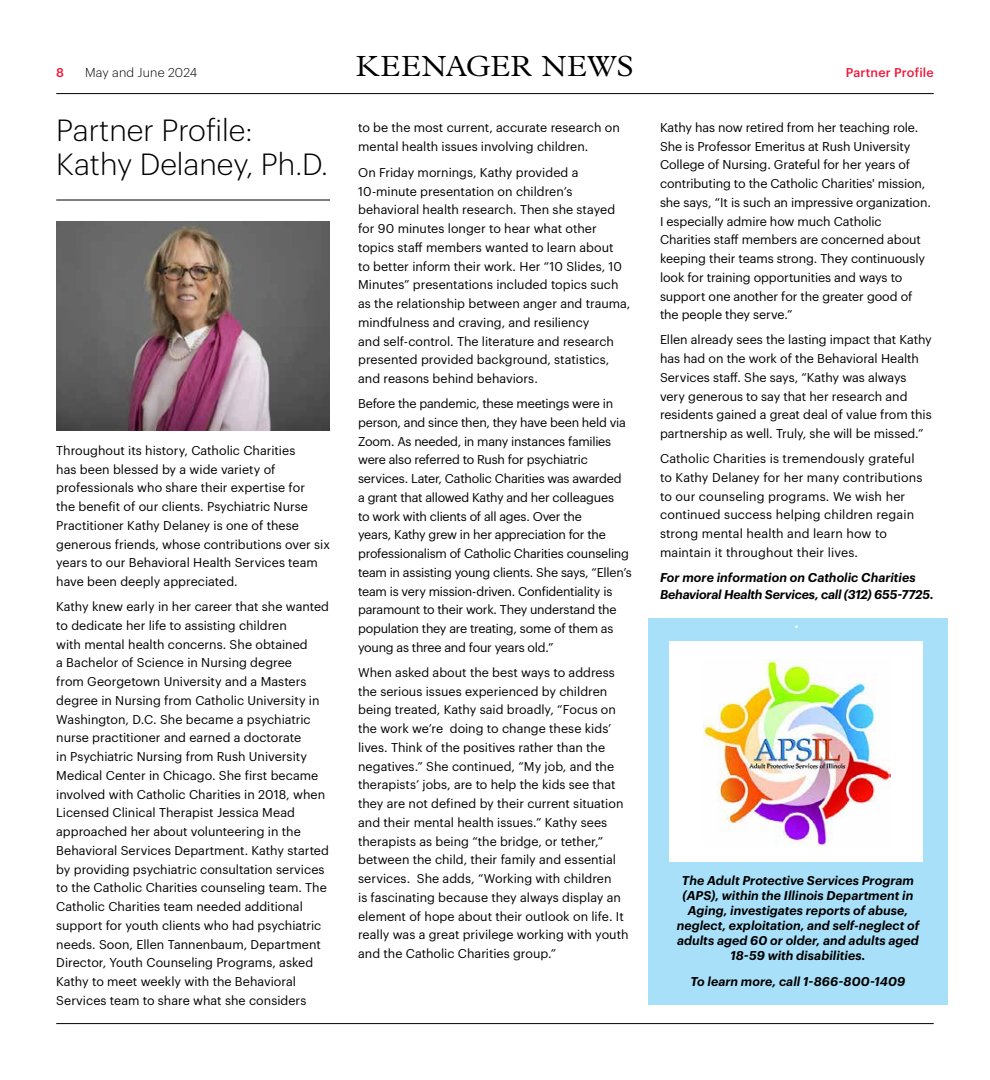
<style>
.page{position:relative;width:990px;height:1080px;background:#fff}
.page>*{position:absolute;margin:0;border:0;box-sizing:border-box;transform-origin:0 0}
.t1{font:300 30px/33.8px "Graphik";color:#000}
.t2{font:300 29.38px "Plantin MT Pro";letter-spacing:.025em;color:#000}
.t3{font:italic 600 15px "Graphik";color:#fff}
.t4{font:12.5px/18.8px "Graphik";color:#000}
.t5{font:12.5px/18.8px "Graphik";letter-spacing:-.02em;color:#000}
.t6{font:italic 600 12.5px/15px "Graphik";letter-spacing:.005em;color:#000}
.t7{font:500 12.5px "Graphik";letter-spacing:.015em;color:#ed1a3c}
.t8{font:300 12.5px "Graphik";letter-spacing:.015em;color:#000}
</style>
<div class="page">
<div style="left:648px;top:619px;width:300px;height:386px;background:#a8e0f9"></div>
<hr style="left:56px;top:93px;width:878px;height:1px;background:#000">
<hr style="left:56px;top:1023px;width:878px;height:1px;background:#000">
<hr style="left:56px;top:200px;width:274px;height:1px;background:#000">
<img style="left:56px;top:221px;width:274px;height:210px">
<div style="left:670px;top:641px;width:253px;height:220px;background:#fff"></div>
<img style="left:703px;top:659px;width:187px;height:187px">
<p class="t7" style="left:56px;top:63px;width:9px">8</p>
<p class="t8" style="left:85px;top:64px;width:114px">May and June 2024</p>
<h2 class="t2" style="left:356px;top:50px;width:279px">KEENAGER NEWS</h2>
<p class="t7" style="left:846px;top:63px;width:89px">Partner Profile</p>
<h1 class="t1" style="left:56px;top:111px;width:273px">Partner Profile:<br>Kathy Delaney, Ph.D.</h1>
<p class="t4" style="left:660px;top:117px;width:272px">Kathy has now retired from her teaching role.<br>She is Professor Emeritus at Rush University College of Nursing. Grateful for her years of contributing to the Catholic Charities' mission, she says, “It is such an impressive organization.<br>I especially admire how much Catholic Charities staff members are concerned about keeping their teams strong. They continuously look for training opportunities and ways to support one another for the greater good of the people they serve.”</p>
<p class="t4" style="left:660px;top:329px;width:273px">Ellen already sees the lasting impact that Kathy has had on the work of the Behavioral Health Services staff. She says, “Kathy was always very generous to say that her research and residents gained a great deal of value from this partnership as well. Truly, she will be missed.”</p>
<p class="t4" style="left:660px;top:448px;width:264px">Catholic Charities is tremendously grateful to Kathy Delaney for her many contributions to our counseling programs. We wish her continued success helping children regain strong mental health and learn how to maintain it throughout their lives.</p>
<p class="t6" style="left:660px;top:567px;width:275px;line-height:17.5px">For more information on Catholic Charities<br>Behavioral Health Services, call (312) 655-7725.</p>
<p class="t3" style="left:795px;top:611px;width:6px">.</p>
<p class="t4" style="left:358px;top:117px;width:263px">to be the most current, accurate research on mental health issues involving children.</p>
<p class="t4" style="left:358px;top:162px;width:274px">On Friday mornings, Kathy provided a 10-minute presentation on children’s behavioral health research. Then she stayed for 90 minutes longer to hear what other topics staff members wanted to learn about<br>to better inform their work. Her “10 Slides, 10<br>Minutes” presentations included topics such as the relationship between anger and trauma, mindfulness and craving, and resiliency<br>and self-control. The literature and research presented provided background, statistics, and reasons behind behaviors.</p>
<p class="t5" style="left:358px;top:393px;width:275px">Before the pandemic, these meetings were in person, and since then, they have been held via Zoom. As needed, in many instances families were also referred to Rush for psychiatric services. Later, Catholic Charities was awarded<br>a grant that allowed Kathy and her colleagues<br>to work with clients of all ages. Over the<br>years, Kathy grew in her appreciation for the professionalism of Catholic Charities counseling team in assisting young clients. She says, “Ellen’s team is very mission-driven. Confidentiality is paramount to their work. They understand the population they are treating, some of them as young as three and four years old.”</p>
<p class="t4" style="left:358px;top:662px;width:272px">When asked about the best ways to address the serious issues experienced by children being treated, Kathy said broadly, “Focus on the work we’re doing to change these kids’ lives. Think of the positives rather than the negatives.” She continued, “My job, and the therapists’ jobs, are to help the kids see that they are not defined by their current situation and their mental health issues.” Kathy sees therapists as being “the bridge, or tether,” between the child, their family and essential services. She adds, “Working with children<br>is fascinating because they always display an element of hope about their outlook on life. It really was a great privilege working with youth and the Catholic Charities group.”</p>
<p class="t4" style="left:56px;top:440px;width:275px">Throughout its history, Catholic Charities<br>has been blessed by a wide variety of professionals who share their expertise for<br>the benefit of our clients. Psychiatric Nurse Practitioner Kathy Delaney is one of these generous friends, whose contributions over six years to our Behavioral Health Services team have been deeply appreciated.</p>
<p class="t4" style="left:56px;top:596px;width:274px">Kathy knew early in her career that she wanted to dedicate her life to assisting children<br>with mental health concerns. She obtained<br>a Bachelor of Science in Nursing degree<br>from Georgetown University and a Masters degree in Nursing from Catholic University in Washington, D.C. She became a psychiatric nurse practitioner and earned a doctorate<br>in Psychiatric Nursing from Rush University Medical Center in Chicago. She first became involved with Catholic Charities in 2018, when Licensed Clinical Therapist Jessica Mead approached her about volunteering in the Behavioral Services Department. Kathy started by providing psychiatric consultation services to the Catholic Charities counseling team. The Catholic Charities team needed additional support for youth clients who had psychiatric needs. Soon, Ellen Tannenbaum, Department Director, Youth Counseling Programs, asked Kathy to meet weekly with the Behavioral Services team to share what she considers</p>
<p class="t6" style="left:677px;top:872px;width:244px;text-align:center">The Adult Protective Services Program (APS), within the Illinois Department in Aging, investigates reports of abuse, neglect, exploitation, and self-neglect of adults aged 60 or older, and adults aged 18-59 with disabilities.</p>
<p class="t6" style="left:691px;top:973px;width:216px">To learn more, call 1-866-800-1409</p>
</div>
